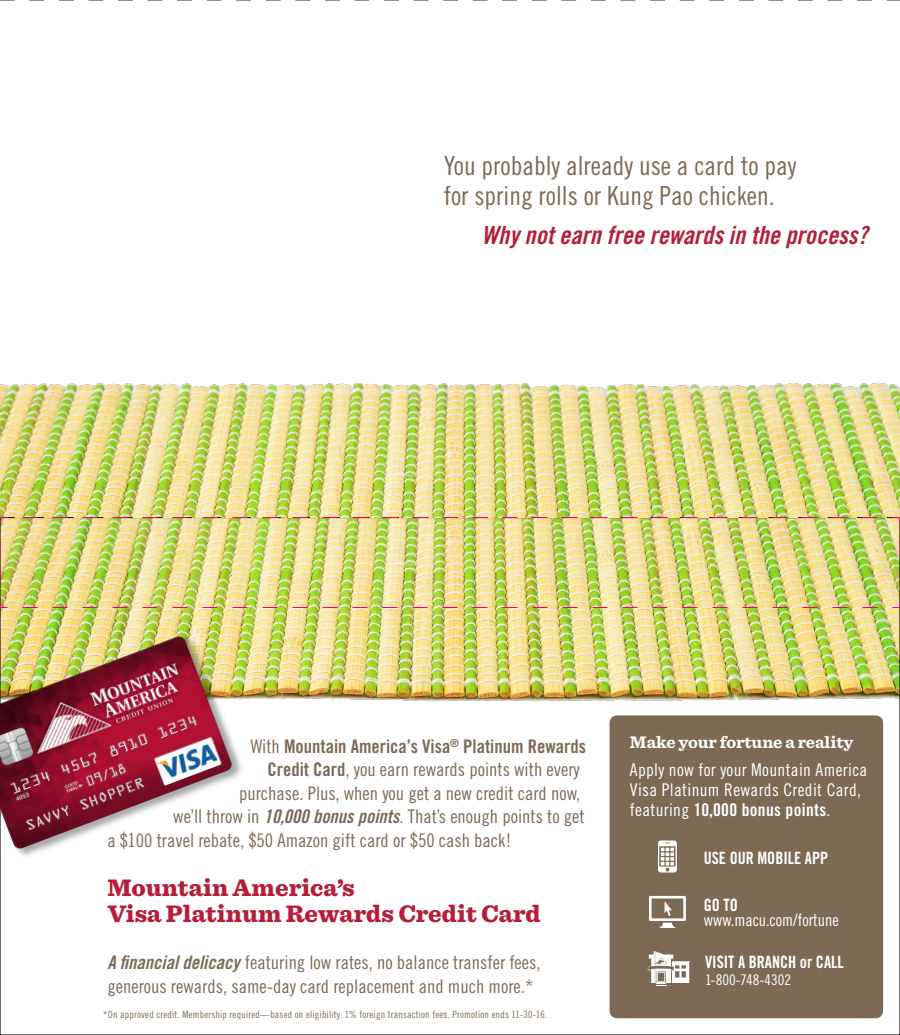
<style>
.page{position:relative;width:900px;height:1035px;background:#fff}
.page>*{position:absolute;margin:0;border:0;box-sizing:border-box;transform-origin:0 0}
.t1{font:26.25px/30px "Trade Gothic LT Std Cn 18";color:#7c6a55}
.t2{font:900 25px/26px "Sentinel";color:#b61e38}
.t3{font:25px "Trade Gothic LT Std Bd Cn 20 Obl";color:#b61e38}
.t4{font:18.75px/23.5px "Trade Gothic LT Std Cn 18";color:#7c6a55}
.t5{font:18.75px "Trade Gothic LT Std Bd Cn 20";color:#7c6a55}
.t6{font:17.5px/20px "Trade Gothic LT Std Cn 18";letter-spacing:.02em;color:#fff}
.t7{font:17.5px "Trade Gothic LT Std Bd Cn 20";letter-spacing:.02em;color:#fff}
.t8{font:700 17.5px "Sentinel";letter-spacing:-.005em;color:#fff}
.t9{font:17px "Trade Gothic Bold Cond Twenty";color:#fff;scale:.95 1}
.t10{font:17px "Trade Gothic Cond Eighteen";color:#fff}
.t11{font:14.75px "Trade Gothic Cond Eighteen";color:#fff}
.t12{font:10px "Trade Gothic Cond Eighteen";letter-spacing:.02em;color:#7c6a55}
.s1{font-family:"Trade Gothic LT Std Cn 18"}
.s2{font-family:"Trade Gothic LT Std Bd Cn 20"}
.s3{font-family:"Trade Gothic LT Std Bd Cn 20 Obl"}
</style>
<div class="page">
<img style="left:0;top:382px;width:900px;height:360px">
<div style="left:610px;top:715px;width:273px;height:303px;background:#7c6a55;border-radius:7px"></div>
<svg style="left:658px;top:840px;width:19px;height:33px"></svg>
<svg style="left:649px;top:896px;width:37px;height:32px"></svg>
<svg style="left:648px;top:951px;width:42px;height:35px"></svg>
<img style="left:0;top:632px;width:246px;height:229px">
<img style="left:0;top:629px;width:239px;height:227px">
<svg style="left:0;top:0;width:900px;height:1px"></svg>
<img style="left:0;top:517px;width:900px;height:8px">
<svg style="left:0;top:540px;width:1px;height:52px"></svg>
<svg style="left:0;top:600px;width:8px;height:8px"></svg>
<svg style="left:22px;top:607px;width:863px;height:1px"></svg>
<svg style="left:892px;top:600px;width:8px;height:8px"></svg>
<svg style="left:899px;top:532px;width:1px;height:53px"></svg>
<h1 class="t1" style="left:444px;top:150px;width:354px">You probably already use a card to pay for spring rolls or Kung Pao chicken.</h1>
<h2 class="t3" style="left:482px;top:220px;width:387px">Why not earn free rewards in the process?</h2>
<p class="t5" style="left:251px;top:735px;width:337px"><span class="s1">With</span> Mountain America’s Visa<sup>®</sup> Platinum Rewards</p>
<p class="t4" style="left:267px;top:758px;width:314px"><span class="s2">Credit Card</span>, you earn rewards points with every</p>
<p class="t4" style="left:239px;top:781px;width:343px">purchase. Plus, when you get a new credit card now,</p>
<p class="t4" style="left:173px;top:805px;width:413px">we’ll throw in <span class="s3">10,000 bonus points</span>. That’s enough points to get</p>
<p class="t4" style="left:107px;top:828px;width:406px">a $100 travel rebate, $50 Amazon gift card or $50 cash back!</p>
<h2 class="t2" style="left:107px;top:874px;width:435px">Mountain America’s<br>Visa Platinum Rewards Credit Card</h2>
<p class="t4" style="left:107px;top:951px;width:435px"><span class="s3">A financial delicacy</span> featuring low rates, no balance transfer fees, generous rewards, same-day card replacement and much more.*</p>
<p class="t12" style="left:103px;top:1008px;width:445px">*On approved credit. Membership required—based on eligibility. 1% foreign transaction fees. Promotion ends 11-30-16.</p>
<p class="t8" style="left:630px;top:728px;width:225px">Make your fortune a reality</p>
<p class="t6" style="left:630px;top:760px;width:239px">Apply now for your Mountain America<br>Visa Platinum Rewards Credit Card,</p>
<p class="t7" style="left:630px;top:800px;width:202px"><span class="s1">featuring</span> 10,000 bonus points<span class="s1">.</span></p>
<p class="t9" style="left:704px;top:848px;width:132px">USE OUR MOBILE APP</p>
<p class="t9" style="left:704px;top:894px;width:37px">GO TO</p>
<p class="t10" style="left:704px;top:910px;width:137px">www.macu.com/fortune</p>
<p class="t9" style="left:705px;top:952px;width:147px">VISIT A BRANCH or CALL</p>
<p class="t11" style="left:705px;top:971px;width:88px">1-800-748-4302</p>
</div>
